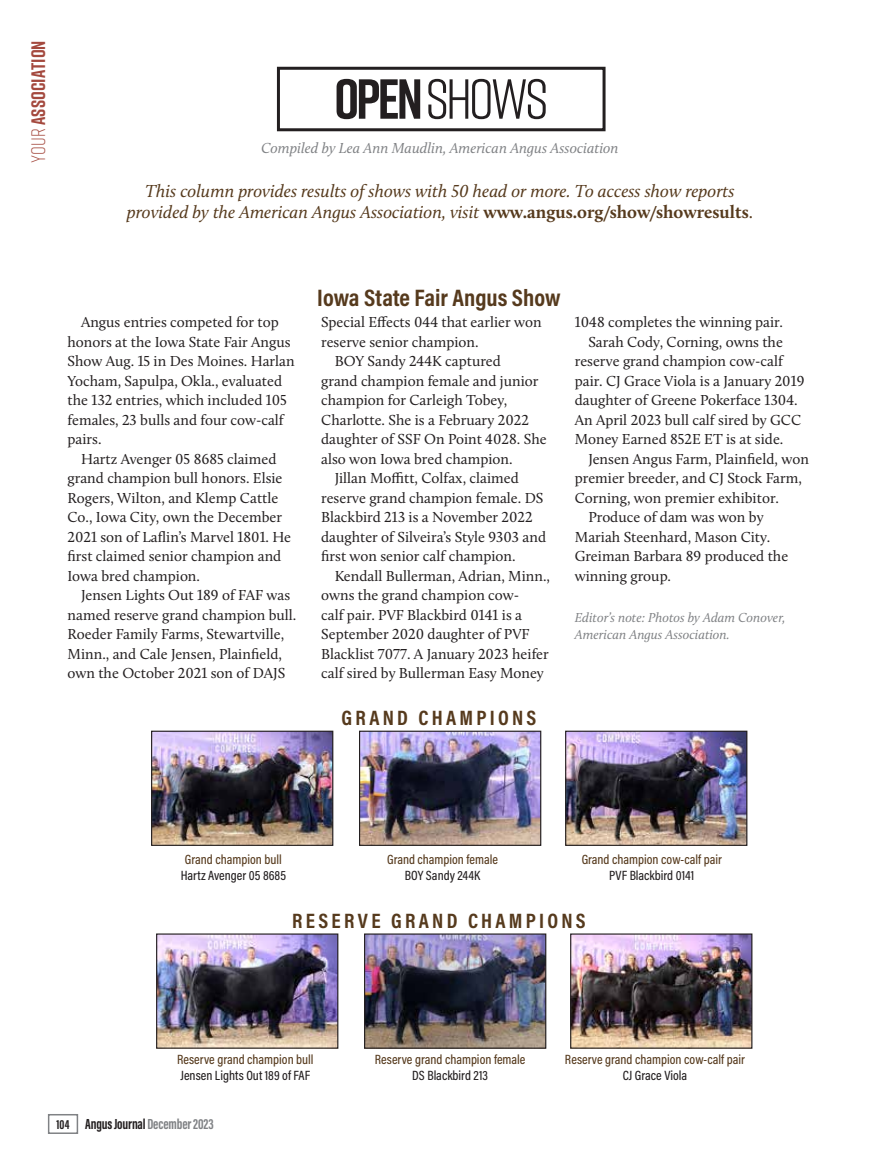
<style>
.page{position:relative;width:878px;height:1168px;background:#fff}
.page>*{position:absolute;margin:0;border:0;box-sizing:border-box;transform-origin:0 0}
.Column_Title{font:56.25px "Rift";letter-spacing:-.05em;color:#231f20}
.ShowName{font:700 24px "Acumin Pro Cond";color:#563a1d}
.Grands{font:700 21px "Acumin Pro Cond";letter-spacing:.155em;color:#563a1d}
.Bug{font:700 19.5px "Rift";letter-spacing:.005em;color:#a4493e}
.Pull_Quotes{font:italic 18px/21px "Calluna";color:#563a1d;text-align:center}
.Body_Text{font:15px/19.5px "Calluna";color:#231f20}
.Text{font:italic 15px "Calluna";color:#808285}
.t1{font:700 15px "Acumin Pro Extra Cond";letter-spacing:-.01em;color:#231f20}
.ShowWin{font:500 13.5px "Acumin Pro Cond";color:#563a1d}
.ShowAnimal{font:500 13.5px "Acumin Pro Cond";color:#231f20}
.Editor_s_Note{font:italic 13.5px/16.5px "Calluna";color:#808285}
.s1{font-weight:300}
.s2{font-weight:700}
.s3{font-weight:700;font-style:normal}
.s4{font-style:normal}
.s5{font-size:13.5px}
.s6{color:#808285}
</style>
<div class="page">
<div style="left:277px;top:67px;width:328px;height:64px;border:3px solid #231f20"></div>
<img style="left:153px;top:733px;width:178px;height:111px">
<div style="left:151px;top:731px;width:182px;height:115px;border:1px solid #231f20"></div>
<img style="left:361px;top:733px;width:178px;height:111px">
<div style="left:359px;top:731px;width:182px;height:115px;border:1px solid #231f20"></div>
<img style="left:567px;top:733px;width:178px;height:111px">
<div style="left:565px;top:731px;width:182px;height:115px;border:1px solid #231f20"></div>
<img style="left:158px;top:935px;width:178px;height:112px">
<div style="left:156px;top:933px;width:182px;height:116px;border:1px solid #231f20"></div>
<img style="left:366px;top:935px;width:178px;height:112px">
<div style="left:364px;top:933px;width:182px;height:116px;border:1px solid #231f20"></div>
<img style="left:572px;top:935px;width:178px;height:112px">
<div style="left:570px;top:933px;width:182px;height:116px;border:1px solid #231f20"></div>
<div style="left:48px;top:1114px;width:30px;height:20px;border:2px solid #808285"></div>
<p class="Bug" style="left:24px;top:163px;width:124px;rotate:-90deg"><span class="s1">Your</span> ASSOCIATION</p>
<p class="Column_Title" style="left:334px;top:59px;width:216px"><span class="s2">OPEN</span> SHOWS</p>
<p class="Text" style="left:261px;top:139px;width:359px">Compiled by Lea Ann Maudlin, American Angus Association</p>
<p class="Pull_Quotes" style="left:127px;top:180px;width:627px">This column provides results of shows with 50 head or more. To access show reports provided by the American Angus Association, visit <span class="s3">www.angus.org/show/showresults</span><span class="s4">.</span></p>
<p class="Body_Text" style="left:68px;top:312px;width:229px;text-indent:14px">Angus entries competed for top honors at the Iowa State Fair Angus<br>Show Aug. 15 in Des Moines. Harlan<br>Yocham, Sapulpa, Okla., evaluated the 132 entries, which included 105 females, 23 bulls and four cow-calf pairs.</p>
<p class="Body_Text" style="left:68px;top:449px;width:225px;text-indent:14px">Hartz Avenger 05 8685 claimed grand champion bull honors. Elsie<br>Rogers, Wilton, and Klemp Cattle<br>Co., Iowa City, own the December<br>2021 son of Laflin’s Marvel 1801. He first claimed senior champion and<br>Iowa bred champion.</p>
<p class="Body_Text" style="left:68px;top:585px;width:230px;text-indent:14px">Jensen Lights Out 189 of FAF was named reserve grand champion bull.<br>Roeder Family Farms, Stewartville, Minn., and Cale Jensen, Plainfield, own the October 2021 son of DAJS</p>
<p class="ShowName" style="left:317px;top:282px;width:245px">Iowa State Fair Angus Show</p>
<p class="Body_Text" style="left:321px;top:312px;width:222px">Special Effects 044 that earlier won reserve senior champion.</p>
<p class="Body_Text" style="left:321px;top:351px;width:227px;text-indent:14px">BOY Sandy 244K captured<br>grand champion female and junior champion for Carleigh Tobey,<br>Charlotte. She is a February 2022 daughter of SSF On Point 4028. She also won Iowa bred champion.</p>
<p class="Body_Text" style="left:321px;top:468px;width:226px;text-indent:14px">Jillan Moffitt, Colfax, claimed reserve grand champion female. DS Blackbird 213 is a November 2022 daughter of Silveira’s Style 9303 and first won senior calf champion.</p>
<p class="Body_Text" style="left:321px;top:566px;width:230px;text-indent:14px">Kendall Bullerman, Adrian, Minn., owns the grand champion cow-<br>calf pair. PVF Blackbird 0141 is a September 2020 daughter of PVF Blacklist 7077. A January 2023 heifer calf sired by Bullerman Easy Money</p>
<p class="Grands" style="left:341px;top:704px;width:196px">GRAND CHAMPIONS</p>
<p class="Body_Text" style="left:574px;top:312px;width:210px">1048 completes the winning pair.</p>
<p class="Body_Text" style="left:574px;top:332px;width:231px;text-indent:14px">Sarah Cody, Corning, owns the reserve grand champion cow-calf pair. CJ Grace Viola is a January 2019 daughter of Greene Pokerface 1304.<br>An April 2023 bull calf sired by GCC Money Earned 852E ET is at side.</p>
<p class="Body_Text" style="left:574px;top:449px;width:236px;text-indent:14px">Jensen Angus Farm, Plainfield, won premier breeder, and CJ Stock Farm,<br>Corning, won premier exhibitor.</p>
<p class="Body_Text" style="left:574px;top:507px;width:215px;text-indent:14px">Produce of dam was won by<br>Mariah Steenhard, Mason City.<br>Greiman Barbara 89 produced the winning group.</p>
<p class="Editor_s_Note" style="left:574px;top:609px;width:212px">Editor’s note: Photos by Adam Conover,<br>American Angus Association.</p>
<p class="ShowWin" style="left:581px;top:850px;width:142px">Grand champion cow-calf pair</p>
<p class="ShowAnimal" style="left:609px;top:867px;width:87px">PVF Blackbird 0141</p>
<p class="Grands" style="left:292px;top:906px;width:295px">RESERVE GRAND CHAMPIONS</p>
<p class="ShowWin" style="left:387px;top:850px;width:112px">Grand champion female</p>
<p class="ShowAnimal" style="left:405px;top:867px;width:77px">BOY Sandy 244K</p>
<p class="ShowWin" style="left:185px;top:850px;width:98px">Grand champion bull</p>
<p class="ShowAnimal" style="left:181px;top:867px;width:107px">Hartz Avenger 05 8685</p>
<p class="ShowWin" style="left:177px;top:1050px;width:138px">Reserve grand champion bull</p>
<p class="ShowAnimal" style="left:180px;top:1067px;width:131px">Jensen Lights Out 189 of FAF</p>
<p class="t1" style="left:57px;top:1115px;width:159px"><span class="s5">104</span> Angus Journal <span class="s6">December 2023</span></p>
<p class="ShowWin" style="left:375px;top:1050px;width:152px">Reserve grand champion female</p>
<p class="ShowAnimal" style="left:412px;top:1067px;width:77px">DS Blackbird 213</p>
<p class="ShowWin" style="left:565px;top:1050px;width:181px">Reserve grand champion cow-calf pair</p>
<p class="ShowAnimal" style="left:622px;top:1067px;width:66px">CJ Grace Viola</p>
</div>
